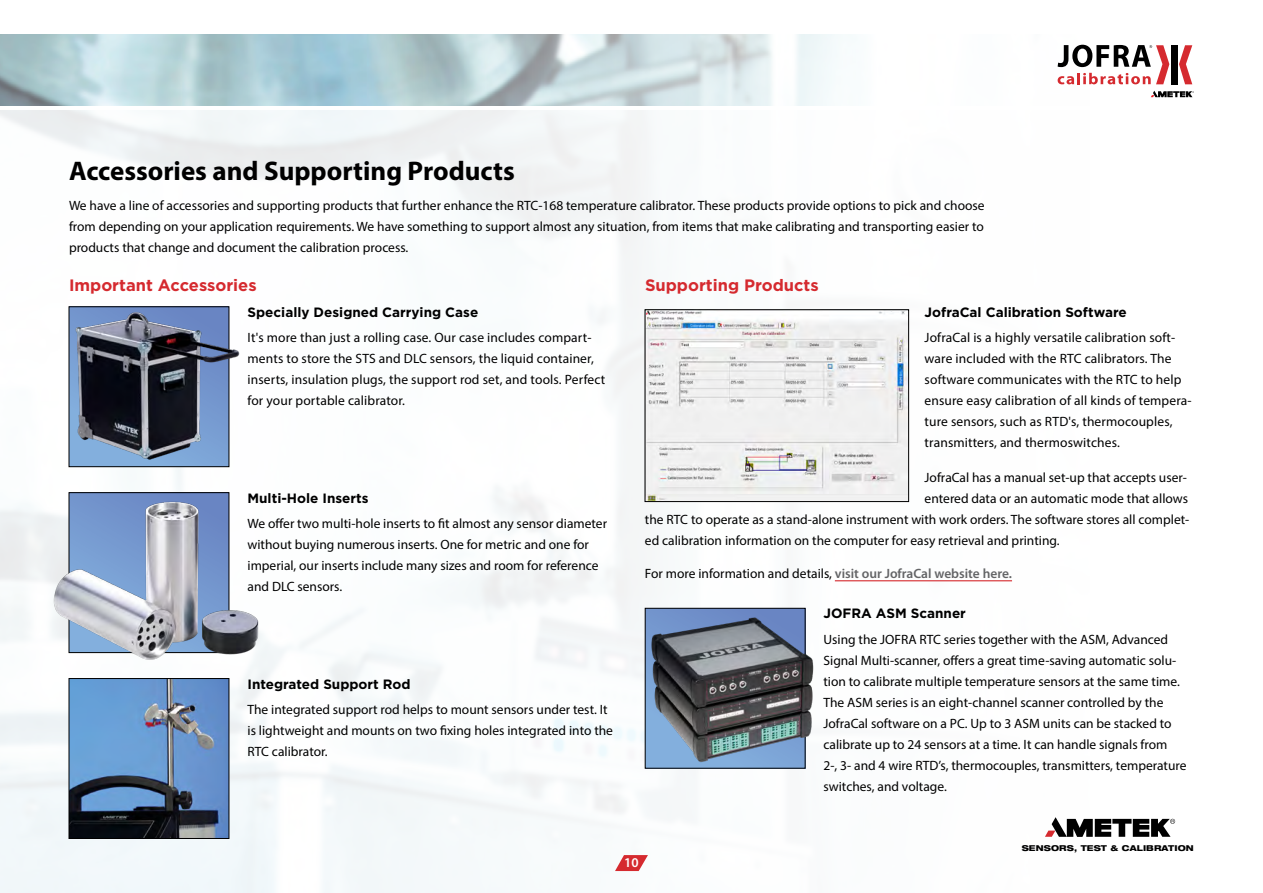
<style>
.page{position:relative;width:1263px;height:893px;background:#fff}
.page>*{position:absolute;margin:0;border:0;box-sizing:border-box;transform-origin:0 0}
.t1{font:700 27px "Myriad Pro";color:#000}
.t2{font:700 16.5px "Gotham";color:#d52a2f}
.t3{font:13.5px/21px "Myriad Pro";color:#000}
.t4{font:700 13.5px "Gotham";color:#000}
.t5{font:600 13.5px "Myriad Pro";color:#fff}
.t6{font:800 expanded 8.1px "Helvetica Neue LT Pro";letter-spacing:.015em;color:#000}
.s1{font-weight:600;color:#636466}
</style>
<div class="page">
<img style="left:0;top:35px;width:1193px;height:71px">
<hr style="left:835px;top:580px;width:177px;height:1px;background:#d52a2f">
<img style="left:71px;top:680px;width:156px;height:157px">
<div style="left:69px;top:678px;width:160px;height:161px;border:1px solid #000"></div>
<svg style="left:71px;top:309px;width:156px;height:156px"></svg>
<div style="left:69px;top:307px;width:160px;height:160px;border:1px solid #000"></div>
<div style="left:69px;top:493px;width:160px;height:160px;background:#6c8ac6"></div>
<img style="left:73px;top:311px;width:167px;height:150px">
<img style="left:647px;top:312px;width:260px;height:188px">
<div style="left:645px;top:310px;width:264px;height:192px;border:1px solid #000"></div>
<img style="left:634px;top:603px;width:180px;height:166px">
<img style="left:52px;top:500px;width:209px;height:164px">
<svg style="left:1045px;top:817px;width:130px;height:20px"></svg>
<svg style="left:1151px;top:91px;width:43px;height:6px"></svg>
<div style="left:1171px;top:45px;width:7px;height:39px;background:#000"></div>
<svg style="left:1179px;top:45px;width:13px;height:39px"></svg>
<svg style="left:1057px;top:45px;width:112px;height:39px"></svg>
<svg style="left:615px;top:855px;width:33px;height:16px"></svg>
<h1 class="t1" style="left:69px;top:153px;width:447px">Accessories and Supporting Products</h1>
<p class="t3" style="left:69px;top:194px;width:917px;text-align:justify">We have a line of accessories and supporting products that further enhance the RTC-168 temperature calibrator. These products provide options to pick and choose from depending on your application requirements. We have something to support almost any situation, from items that make calibrating and transporting easier to products that change and document the calibration process.</p>
<p class="t2" style="left:69px;top:274px;width:189px">Important Accessories</p>
<p class="t4" style="left:248px;top:303px;width:232px">Specially Designed Carrying Case</p>
<p class="t3" style="left:248px;top:327px;width:359px">It's more than just a rolling case. Our case includes compart&shy;ments to store the STS and DLC sensors, the liquid container, inserts, insulation plugs, the support rod set, and tools. Perfect for your portable calibrator.</p>
<p class="t2" style="left:645px;top:274px;width:175px">Supporting Products</p>
<p class="t4" style="left:925px;top:303px;width:204px">JofraCal Calibration Software</p>
<p class="t3" style="left:925px;top:327px;width:268px">JofraCal is a highly versatile calibration soft&shy;ware included with the RTC calibrators. The software communicates with the RTC to help ensure easy calibration of all kinds of tempera&shy;ture sensors, such as RTD's, thermocouples, transmitters, and thermoswitches.</p>
<p class="t3" style="left:925px;top:467px;width:264px">JofraCal has a manual set-up that accepts user-</p>
<p class="t3" style="left:925px;top:488px;width:265px">entered data or an automatic mode that allows</p>
<p class="t3" style="left:645px;top:509px;width:546px">the RTC to operate as a stand-alone instrument with work orders. The software stores all complet-</p>
<p class="t3" style="left:645px;top:530px;width:416px">ed calibration information on the computer for easy retrieval and printing.</p>
<p class="t3" style="left:645px;top:563px;width:369px">For more information and details, <span class="s1">visit our JofraCal website here.</span></p>
<p class="t4" style="left:823px;top:605px;width:144px">JOFRA ASM Scanner</p>
<p class="t3" style="left:823px;top:629px;width:365px">Using the JOFRA RTC series together with the ASM, Advanced Signal Multi-scanner, offers a great time-saving automatic solu&shy;tion to calibrate multiple temperature sensors at the same time.<br>The ASM series is an eight-channel scanner controlled by the JofraCal software on a PC. Up to 3 ASM units can be stacked to calibrate up to 24 sensors at a time. It can handle signals from<br>2-, 3- and 4 wire RTD’s, thermocouples, transmitters, temperature switches, and voltage.</p>
<p class="t4" style="left:248px;top:489px;width:123px">Multi-Hole Inserts</p>
<p class="t3" style="left:248px;top:513px;width:361px">We offer two multi-hole inserts to fit almost any sensor diameter without buying numerous inserts. One for metric and one for imperial, our inserts include many sizes and room for reference and DLC sensors.</p>
<p class="t4" style="left:248px;top:675px;width:165px">Integrated Support Rod</p>
<p class="t3" style="left:248px;top:699px;width:367px">The integrated support rod helps to mount sensors under test. It is lightweight and mounts on two fixing holes integrated into the<br>RTC calibrator.</p>
<p class="t5" style="left:624px;top:855px;width:16px">10</p>
<p class="t6" style="left:1022px;top:843px;width:174px">SENSORS, TEST &amp; CALIBRATION</p>
</div>
